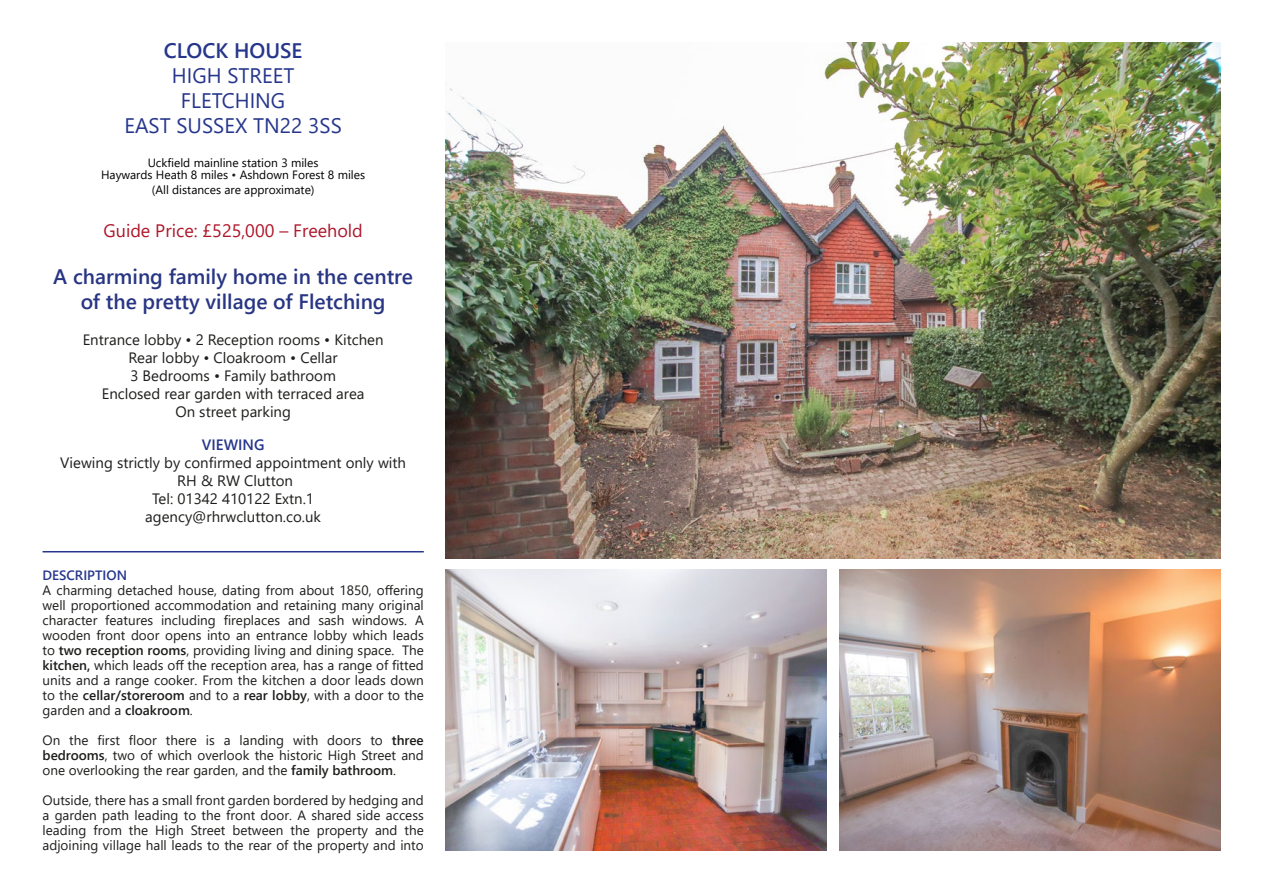
<style>
.page{position:relative;width:1263px;height:893px;background:#fff}
.page>*{position:absolute;margin:0;border:0;box-sizing:border-box;transform-origin:0 0}
.t1{font:600 21px/25.2px "Segoe UI";color:#283583;text-align:center}
.t2{font:21px/25.2px "Segoe UI";color:#26368c;text-align:center}
.t3{font:600 21px "Segoe UI";color:#26368c}
.t4{font:18px "Segoe UI";color:#ae172b}
.t5{font:15px/18px "Segoe UI";color:#1d1d1b;text-align:center}
.t6{font:600 15px "Segoe UI";color:#26368c}
.t7{font:13.5px/15px "Segoe UI";color:#1d1d1b;text-align:justify}
.t8{font:600 13.5px "Segoe UI";color:#26368c}
.t9{font:12px/12px "Segoe UI";color:#000;text-align:center}
.s1{color:#1d1d1b}
.s2{font-weight:600}
</style>
<div class="page">
<hr style="left:43px;top:551px;width:381px;height:1px;background:#26368c">
<img style="left:445px;top:570px;width:381px;height:280px">
<img style="left:839px;top:570px;width:381px;height:280px">
<img style="left:445px;top:43px;width:775px;height:515px">
<h1 class="t3" style="left:164px;top:31px;width:140px">CLOCK HOUSE</h1>
<h1 class="t2" style="left:124px;top:61px;width:219px">HIGH STREET<br>FLETCHING<br>EAST SUSSEX TN22 3SS</h1>
<p class="t9" style="left:101px;top:156px;width:266px">Uckfield mainline station 3 miles<br>Haywards Heath 8 miles <span class="s1">•</span> Ashdown Forest 8 miles</p>
<p class="t9" style="left:152px;top:183px;width:164px">(All distances are approximate)</p>
<h2 class="t4" style="left:103px;top:214px;width:261px">Guide Price: £525,000 – Freehold</h2>
<h1 class="t1" style="left:53px;top:262px;width:361px">A charming family home in the centre of the pretty village of Fletching</h1>
<p class="t5" style="left:83px;top:330px;width:302px">Entrance lobby • 2 Reception rooms • Kitchen<br>Rear lobby • Cloakroom • Cellar<br>3 Bedrooms • Family bathroom<br>Enclosed rear garden with terraced area<br>On street parking</p>
<p class="t6" style="left:202px;top:430px;width:64px">VIEWING</p>
<p class="t5" style="left:60px;top:452px;width:347px">Viewing strictly by confirmed appointment only with<br>RH &amp; RW Clutton<br>Tel: 01342 410122 Extn.1<br>agency@rhrwclutton.co.uk</p>
<p class="t8" style="left:43px;top:562px;width:86px">DESCRIPTION</p>
<p class="t7" style="left:43px;top:581px;width:383px">A charming detached house, dating from about 1850, offering well proportioned accommodation and retaining many original character features including fireplaces and sash windows. A wooden front door opens into an entrance lobby which leads to <span class="s2">two reception rooms</span>, providing living and dining space. The <span class="s2">kitchen,</span> which leads off the reception area, has a range of fitted units and a range cooker. From the kitchen a door leads down to the <span class="s2">cellar/storeroom</span> and to a <span class="s2">rear lobby</span>, with a door to the garden and a <span class="s2">cloakroom</span>.</p>
<p class="t7" style="left:43px;top:732px;width:383px">On the first floor there is a landing with doors to <span class="s2">three bedrooms</span>, two of which overlook the historic High Street and one overlooking the rear garden, and the <span class="s2">family bathroom</span>.</p>
<p class="t7" style="left:43px;top:792px;width:383px">Outside, there has a small front garden bordered by hedging and a garden path leading to the front door. A shared side access leading from the High Street between the property and the adjoining village hall leads to the rear of the property and into</p>
</div>
